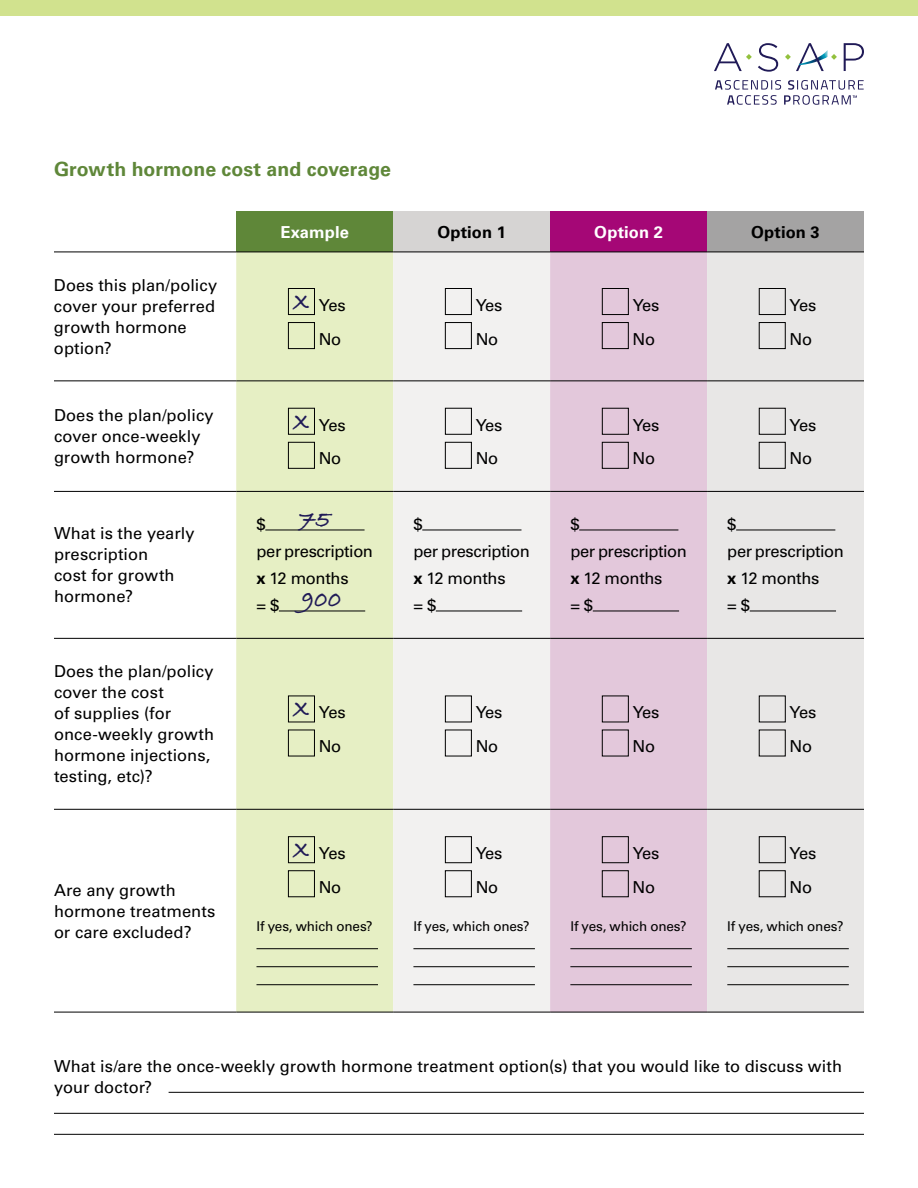
<style>
.page{position:relative;width:918px;height:1188px;background:#fff}
.page>*{position:absolute;margin:0;border:0;box-sizing:border-box;transform-origin:0 0}
.t1{font:700 24px "Bradley Hand ITCTT";color:#201a57}
.t2{font:700 19.5px "Univers LT Std";color:#5f8739}
.t3{font:16.5px/21px "Univers LT Std";color:#000}
.t4{font:16.5px/27px "Univers LT Std";letter-spacing:-.02em;color:#000}
.t5{font:700 16.5px "Univers LT Std";letter-spacing:.005em;color:#fff}
.t6{font:700 16.5px "Univers LT Std";letter-spacing:.005em;color:#000}
.t7{font:13.5px "Univers LT Std";letter-spacing:-.01em;color:#000}
.s1{font-weight:700}
</style>
<div class="page">
<svg style="left:758px;top:43px;width:20px;height:29px"></svg>
<svg style="left:844px;top:43px;width:20px;height:28px"></svg>
<svg style="left:785px;top:43px;width:52px;height:28px"></svg>
<svg style="left:714px;top:43px;width:38px;height:28px"></svg>
<svg style="left:715px;top:80px;width:149px;height:25px"></svg>
<div style="left:0;top:0;width:918px;height:16px;background:#d1e28e"></div>
<div style="left:236px;top:211px;width:157px;height:41px;background:#5f8739"></div>
<div style="left:393px;top:211px;width:157px;height:41px;background:#d6d4d3"></div>
<div style="left:550px;top:211px;width:157px;height:41px;background:#a50776"></div>
<div style="left:707px;top:211px;width:157px;height:41px;background:#a4a3a3"></div>
<div style="left:236px;top:253px;width:157px;height:759px;background:#e6efc4"></div>
<div style="left:393px;top:253px;width:157px;height:759px;background:#f2f1f0"></div>
<div style="left:550px;top:253px;width:157px;height:759px;background:#e3c8db"></div>
<div style="left:707px;top:253px;width:157px;height:759px;background:#e8e7e6"></div>
<hr style="left:54px;top:252px;width:182px;height:1px;background:#000">
<hr style="left:236px;top:252px;width:157px;height:1px;background:#000">
<hr style="left:393px;top:252px;width:157px;height:1px;background:#000">
<hr style="left:550px;top:252px;width:157px;height:1px;background:#000">
<hr style="left:707px;top:252px;width:157px;height:1px;background:#000">
<hr style="left:54px;top:380px;width:182px;height:1px;background:#000">
<hr style="left:236px;top:380px;width:157px;height:1px;background:#000">
<hr style="left:393px;top:380px;width:157px;height:1px;background:#000">
<hr style="left:550px;top:380px;width:157px;height:1px;background:#000">
<hr style="left:707px;top:380px;width:157px;height:1px;background:#000">
<hr style="left:54px;top:491px;width:182px;height:1px;background:#000">
<hr style="left:236px;top:491px;width:157px;height:1px;background:#000">
<hr style="left:393px;top:491px;width:157px;height:1px;background:#000">
<hr style="left:550px;top:491px;width:157px;height:1px;background:#000">
<hr style="left:707px;top:491px;width:157px;height:1px;background:#000">
<hr style="left:54px;top:638px;width:182px;height:1px;background:#000">
<hr style="left:236px;top:638px;width:157px;height:1px;background:#000">
<hr style="left:393px;top:638px;width:157px;height:1px;background:#000">
<hr style="left:550px;top:638px;width:157px;height:1px;background:#000">
<hr style="left:707px;top:638px;width:157px;height:1px;background:#000">
<hr style="left:54px;top:809px;width:182px;height:1px;background:#000">
<hr style="left:236px;top:809px;width:157px;height:1px;background:#000">
<hr style="left:393px;top:809px;width:157px;height:1px;background:#000">
<hr style="left:550px;top:809px;width:157px;height:1px;background:#000">
<hr style="left:707px;top:809px;width:157px;height:1px;background:#000">
<hr style="left:54px;top:1012px;width:182px;height:1px;background:#000">
<hr style="left:236px;top:1012px;width:157px;height:1px;background:#000">
<hr style="left:393px;top:1012px;width:157px;height:1px;background:#000">
<hr style="left:550px;top:1012px;width:157px;height:1px;background:#000">
<hr style="left:707px;top:1012px;width:157px;height:1px;background:#000">
<div style="left:288px;top:288px;width:27px;height:27px;border:1px solid #000"></div>
<div style="left:288px;top:322px;width:27px;height:27px;border:1px solid #000"></div>
<div style="left:445px;top:288px;width:27px;height:27px;border:1px solid #000"></div>
<div style="left:445px;top:322px;width:27px;height:27px;border:1px solid #000"></div>
<div style="left:602px;top:288px;width:27px;height:27px;border:1px solid #000"></div>
<div style="left:602px;top:322px;width:27px;height:27px;border:1px solid #000"></div>
<div style="left:759px;top:288px;width:27px;height:27px;border:1px solid #000"></div>
<div style="left:759px;top:322px;width:27px;height:27px;border:1px solid #000"></div>
<div style="left:288px;top:408px;width:27px;height:27px;border:1px solid #000"></div>
<div style="left:288px;top:442px;width:27px;height:27px;border:1px solid #000"></div>
<div style="left:445px;top:408px;width:27px;height:27px;border:1px solid #000"></div>
<div style="left:445px;top:442px;width:27px;height:27px;border:1px solid #000"></div>
<div style="left:602px;top:408px;width:27px;height:27px;border:1px solid #000"></div>
<div style="left:602px;top:442px;width:27px;height:27px;border:1px solid #000"></div>
<div style="left:759px;top:408px;width:27px;height:27px;border:1px solid #000"></div>
<div style="left:759px;top:442px;width:27px;height:27px;border:1px solid #000"></div>
<hr style="left:265px;top:530px;width:100px;height:1px;background:#000">
<hr style="left:279px;top:611px;width:86px;height:1px;background:#000">
<hr style="left:422px;top:530px;width:99px;height:1px;background:#000">
<hr style="left:436px;top:611px;width:86px;height:1px;background:#000">
<hr style="left:579px;top:530px;width:99px;height:1px;background:#000">
<hr style="left:593px;top:611px;width:86px;height:1px;background:#000">
<hr style="left:736px;top:530px;width:99px;height:1px;background:#000">
<hr style="left:750px;top:611px;width:86px;height:1px;background:#000">
<div style="left:288px;top:696px;width:27px;height:26px;border:1px solid #000"></div>
<div style="left:288px;top:730px;width:27px;height:26px;border:1px solid #000"></div>
<div style="left:445px;top:696px;width:27px;height:26px;border:1px solid #000"></div>
<div style="left:445px;top:730px;width:27px;height:26px;border:1px solid #000"></div>
<div style="left:602px;top:696px;width:27px;height:26px;border:1px solid #000"></div>
<div style="left:602px;top:730px;width:27px;height:26px;border:1px solid #000"></div>
<div style="left:759px;top:696px;width:27px;height:26px;border:1px solid #000"></div>
<div style="left:288px;top:836px;width:27px;height:27px;border:1px solid #000"></div>
<div style="left:288px;top:870px;width:27px;height:27px;border:1px solid #000"></div>
<hr style="left:257px;top:948px;width:121px;height:1px;background:#000">
<hr style="left:257px;top:966px;width:121px;height:1px;background:#000">
<hr style="left:257px;top:984px;width:121px;height:1px;background:#000">
<div style="left:445px;top:836px;width:27px;height:27px;border:1px solid #000"></div>
<div style="left:445px;top:870px;width:27px;height:27px;border:1px solid #000"></div>
<hr style="left:413px;top:948px;width:122px;height:1px;background:#000">
<hr style="left:413px;top:966px;width:122px;height:1px;background:#000">
<hr style="left:413px;top:984px;width:122px;height:1px;background:#000">
<div style="left:602px;top:836px;width:27px;height:27px;border:1px solid #000"></div>
<div style="left:602px;top:870px;width:27px;height:27px;border:1px solid #000"></div>
<hr style="left:570px;top:948px;width:122px;height:1px;background:#000">
<hr style="left:570px;top:966px;width:122px;height:1px;background:#000">
<hr style="left:570px;top:984px;width:122px;height:1px;background:#000">
<div style="left:759px;top:836px;width:27px;height:27px;border:1px solid #000"></div>
<div style="left:759px;top:870px;width:27px;height:27px;border:1px solid #000"></div>
<hr style="left:727px;top:948px;width:122px;height:1px;background:#000">
<hr style="left:727px;top:966px;width:122px;height:1px;background:#000">
<hr style="left:727px;top:984px;width:122px;height:1px;background:#000">
<hr style="left:169px;top:1092px;width:695px;height:1px;background:#000">
<hr style="left:54px;top:1113px;width:810px;height:1px;background:#000">
<hr style="left:54px;top:1134px;width:810px;height:1px;background:#000">
<p class="t2" style="left:54px;top:158px;width:339px">Growth hormone cost and coverage</p>
<p class="t3" style="left:54px;top:275px;width:165px">Does this plan/policy cover your preferred growth hormone option?</p>
<p class="t5" style="left:280px;top:222px;width:70px">Example</p>
<p class="t6" style="left:437px;top:222px;width:70px">Option 1</p>
<p class="t5" style="left:594px;top:222px;width:70px">Option 2</p>
<p class="t6" style="left:751px;top:222px;width:70px">Option 3</p>
<h1 class="t1" style="left:293px;top:283px;width:17px">X</h1>
<p class="t3" style="left:319px;top:288px;width:28px;line-height:33.8px">Yes<br>No</p>
<p class="t3" style="left:476px;top:288px;width:28px;line-height:33.8px">Yes<br>No</p>
<p class="t3" style="left:633px;top:288px;width:28px;line-height:33.8px">Yes<br>No</p>
<p class="t3" style="left:790px;top:288px;width:28px;line-height:33.8px">Yes<br>No</p>
<p class="t3" style="left:54px;top:405px;width:161px">Does the plan/policy cover once-weekly growth hormone?</p>
<p class="t3" style="left:319px;top:408px;width:28px;line-height:33.8px">Yes<br>No</p>
<p class="t3" style="left:476px;top:408px;width:28px;line-height:33.8px">Yes<br>No</p>
<p class="t3" style="left:633px;top:408px;width:28px;line-height:33.8px">Yes<br>No</p>
<p class="t3" style="left:790px;top:408px;width:28px;line-height:33.8px">Yes<br>No</p>
<h1 class="t1" style="left:293px;top:403px;width:17px">X</h1>
<h1 class="t1" style="left:299px;top:501px;width:33px">75</h1>
<p class="t3" style="left:54px;top:523px;width:142px">What is the yearly prescription<br>cost for growth hormone?</p>
<p class="t4" style="left:257px;top:511px;width:118px">$<br>per prescription <span class="s1">x</span> 12 months<br>= $</p>
<p class="t4" style="left:413px;top:511px;width:118px">$<br>per prescription <span class="s1">x</span> 12 months<br>= $</p>
<p class="t4" style="left:570px;top:511px;width:118px">$<br>per prescription <span class="s1">x</span> 12 months<br>= $</p>
<p class="t4" style="left:727px;top:511px;width:118px">$<br>per prescription <span class="s1">x</span> 12 months<br>= $</p>
<h1 class="t1" style="left:301px;top:581px;width:41px">900</h1>
<p class="t3" style="left:54px;top:661px;width:162px">Does the plan/policy cover the cost<br>of supplies (for once-weekly growth hormone injections, testing, etc)?</p>
<p class="t3" style="left:54px;top:879px;width:163px">Are any growth hormone treatments or care excluded?</p>
<h1 class="t1" style="left:293px;top:690px;width:17px">X</h1>
<p class="t3" style="left:319px;top:696px;width:28px;line-height:33.8px">Yes<br>No</p>
<p class="t3" style="left:476px;top:696px;width:28px;line-height:33.8px">Yes<br>No</p>
<p class="t3" style="left:633px;top:696px;width:28px;line-height:33.8px">Yes<br>No</p>
<p class="t3" style="left:790px;top:696px;width:28px;line-height:33.8px">Yes<br>No</p>
<h1 class="t1" style="left:293px;top:831px;width:17px">X</h1>
<p class="t3" style="left:319px;top:836px;width:28px;line-height:33.8px">Yes<br>No</p>
<p class="t7" style="left:257px;top:918px;width:118px">If yes, which ones?</p>
<p class="t3" style="left:476px;top:836px;width:28px;line-height:33.8px">Yes<br>No</p>
<p class="t7" style="left:413px;top:918px;width:118px">If yes, which ones?</p>
<p class="t3" style="left:633px;top:836px;width:28px;line-height:33.8px">Yes<br>No</p>
<p class="t7" style="left:570px;top:918px;width:118px">If yes, which ones?</p>
<p class="t3" style="left:790px;top:836px;width:28px;line-height:33.8px">Yes<br>No</p>
<p class="t7" style="left:727px;top:918px;width:118px">If yes, which ones?</p>
<p class="t3" style="left:54px;top:1055px;width:790px">What is/are the once-weekly growth hormone treatment option(s) that you would like to discuss with your doctor?</p>
</div>
